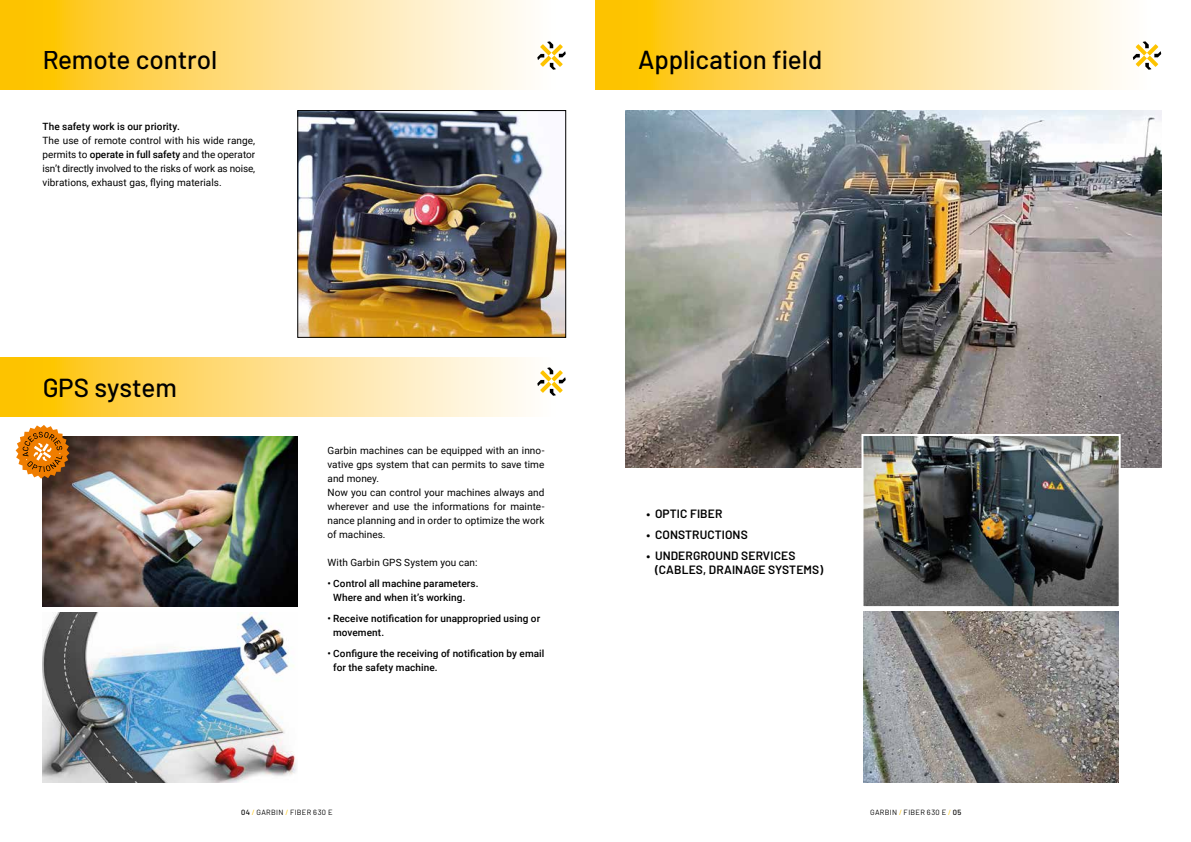
<style>
.page{position:relative;width:1191px;height:842px;background:#fff}
.page>*{position:absolute;margin:0;border:0;box-sizing:border-box;transform-origin:0 0}
.t1{font:500 26px "Barlow";letter-spacing:-.005em;color:#000}
.t2{font:600 12px/14px "Barlow";letter-spacing:.01em;color:#000}
.t3{font:10px/14px "Roboto";letter-spacing:.005em;color:#000}
.t4{font:500 10px/14px "Roboto";letter-spacing:.01em;color:#000}
.t5{font:7.5px "Barlow";letter-spacing:.05em;color:#000}
.s1{font-weight:500}
.s2{color:#fdc300}
</style>
<div class="page">
<svg style="left:595px;top:0;width:527px;height:89px;background:#fede80"></svg>
<svg style="left:0;top:0;width:526px;height:89px;background:#fede80"></svg>
<svg style="left:0;top:357px;width:526px;height:60px;background:#fede80"></svg>
<img style="left:625px;top:111px;width:536px;height:357px">
<img style="left:863px;top:612px;width:255px;height:170px">
<svg style="left:1132px;top:41px;width:29px;height:29px"></svg>
<img style="left:300px;top:112px;width:264px;height:223px">
<div style="left:298px;top:110px;width:268px;height:227px;border:1px solid #000"></div>
<img style="left:860px;top:433px;width:261px;height:174px">
<img style="left:43px;top:437px;width:255px;height:170px">
<img style="left:43px;top:612px;width:254px;height:170px">
<svg style="left:537px;top:41px;width:29px;height:29px"></svg>
<svg style="left:537px;top:367px;width:29px;height:29px"></svg>
<svg style="left:16px;top:425px;width:53px;height:54px"></svg>
<h1 class="t1" style="left:43px;top:44px;width:176px">Remote control</h1>
<h1 class="t1" style="left:638px;top:44px;width:186px">Application field</h1>
<p class="t4" style="left:43px;top:119px;width:139px">The safety work is our priority.</p>
<p class="t3" style="left:43px;top:133px;width:214px;text-align:justify">The use of remote control with his wide range, permits to <span class="s1">operate in full safety</span> and the operator isn’t directly involved to the risks of work as noise, vibrations, exhaust gas, flying materials.</p>
<h1 class="t1" style="left:43px;top:371px;width:136px">GPS system</h1>
<p class="t3" style="left:327px;top:443px;width:218px">Garbin machines can be equipped with an inno&shy;vative gps system that can permits to save time and money.<br>Now you can control your machines always and wherever and use the informations for mainte&shy;nance planning and in order to optimize the work of machines.</p>
<p class="t3" style="left:327px;top:555px;width:151px">With Garbin GPS System you can:</p>
<p class="t4" style="left:333px;top:576px;width:147px;text-indent:-6px">• Control all machine parameters.<br>Where and when it’s working.</p>
<p class="t4" style="left:333px;top:611px;width:209px;text-indent:-6px">• Receive notification for unappropried using or movement.</p>
<p class="t4" style="left:333px;top:646px;width:213px;text-indent:-6px">• Configure the receiving of notification by email for the safety machine.</p>
<p class="t2" style="left:646px;top:506px;width:77px">• OPTIC FIBER</p>
<p class="t2" style="left:646px;top:527px;width:103px">• CONSTRUCTIONS</p>
<p class="t2" style="left:655px;top:548px;width:170px;text-indent:-9px">• UNDERGROUND SERVICES (CABLES, DRAINAGE SYSTEMS)</p>
<p class="t5" style="left:241px;top:808px;width:93px"><span class="s1">04</span> <span class="s2">/</span> GARBIN <span class="s2">/</span> FIBER 630 E</p>
<p class="t5" style="left:870px;top:808px;width:93px">GARBIN <span class="s2">/</span> FIBER 630 E <span class="s2">/</span> <span class="s1">05</span></p>
</div>
